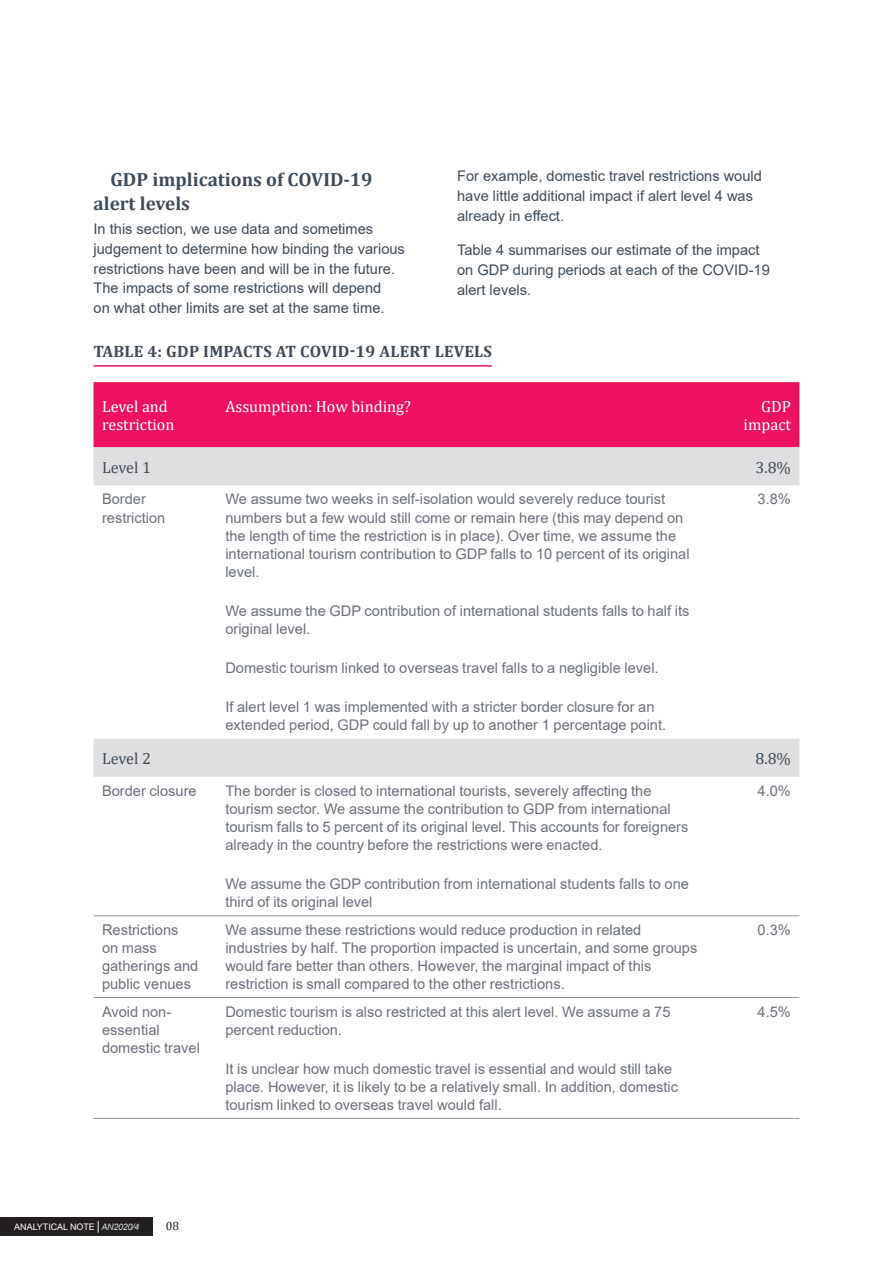
<style>
.page{position:relative;width:893px;height:1263px;background:#fff}
.page>*{position:absolute;margin:0;border:0;box-sizing:border-box;transform-origin:0 0}
.Subhead_1_no_span{font:700 19.2px/24px "Cambria";color:#3d4b58}
.Graph_heading{font:700 16.5px "Cambria";letter-spacing:.015em;color:#3d4b58}
.TAble_head{font:16.2px/18.6px "Cambria";color:#fff}
.Table_subhead{font:16.2px "Cambria";letter-spacing:-.005em;color:#3d4b58}
.table_copy{font:14.7px/18px "Arial";color:#6a6f7b}
.body_copy{font:14.7px/19.8px "Arial";color:#3d4b58}
.t1{font:12px "Cambria Math";color:#231f20}
.t2{font:9px "Arial";letter-spacing:-.005em;color:#fff}
.s1{font-size:12px}
.s2{font-style:italic;color:#dadcdd}
</style>
<div class="page">
<div style="left:0;top:1218px;width:153px;height:18px;background:#231f20"></div>
<hr style="left:94px;top:365px;width:398px;height:2px;background:#ed1160">
<div style="left:94px;top:382px;width:705px;height:65px;background:#ed1160"></div>
<svg style="left:94px;top:447px;width:705px;height:330px"></svg>
<hr style="left:94px;top:1118px;width:123px;height:1px;background:#8b8d98">
<hr style="left:217px;top:1118px;width:489px;height:1px;background:#8b8d98">
<hr style="left:706px;top:1118px;width:93px;height:1px;background:#8b8d98">
<hr style="left:94px;top:997px;width:123px;height:1px;background:#8b8d98">
<hr style="left:217px;top:997px;width:489px;height:1px;background:#8b8d98">
<hr style="left:706px;top:997px;width:93px;height:1px;background:#8b8d98">
<hr style="left:94px;top:915px;width:123px;height:1px;background:#8b8d98">
<hr style="left:217px;top:915px;width:489px;height:1px;background:#8b8d98">
<hr style="left:706px;top:915px;width:93px;height:1px;background:#8b8d98">
<p class="Subhead_1_no_span" style="left:94px;top:166px;width:281px;text-indent:17px">GDP implications of COVID-19 alert levels</p>
<p class="body_copy" style="left:94px;top:219px;width:313px">In this section, we use data and sometimes judgement to determine how binding the various restrictions have been and will be in the future.<br>The impacts of some restrictions will depend<br>on what other limits are set at the same time.</p>
<p class="body_copy" style="left:457px;top:166px;width:306px">For example, domestic travel restrictions would have little additional impact if alert level 4 was already in effect.</p>
<p class="body_copy" style="left:457px;top:240px;width:314px">Table 4 summarises our estimate of the impact on GDP during periods at each of the COVID-19 alert levels.</p>
<p class="Graph_heading" style="left:94px;top:339px;width:400px">TABLE 4: GDP IMPACTS AT COVID-19 ALERT LEVELS</p>
<p class="TAble_head" style="left:102px;top:397px;width:74px">Level and restriction</p>
<p class="TAble_head" style="left:225px;top:397px;width:187px">Assumption: How binding?</p>
<p class="TAble_head" style="left:744px;top:397px;width:49px;text-align:right">GDP impact</p>
<p class="Table_subhead" style="left:102px;top:457px;width:50px">Level 1</p>
<p class="Table_subhead" style="left:755px;top:457px;width:37px">3.8%</p>
<p class="table_copy" style="left:102px;top:490px;width:65px">Border restriction</p>
<p class="table_copy" style="left:225px;top:490px;width:466px">We assume two weeks in self-isolation would severely reduce tourist numbers but a few would still come or remain here (this may depend on the length of time the restriction is in place). Over time, we assume the international tourism contribution to GDP falls to 10 percent of its original level.</p>
<p class="table_copy" style="left:225px;top:601px;width:466px">We assume the GDP contribution of international students falls to half its original level.</p>
<p class="table_copy" style="left:225px;top:659px;width:435px">Domestic tourism linked to overseas travel falls to a negligible level.</p>
<p class="table_copy" style="left:225px;top:698px;width:442px">If alert level 1 was implemented with a stricter border closure for an extended period, GDP could fall by up to another 1 percentage point.</p>
<p class="table_copy" style="left:758px;top:490px;width:35px">3.8%</p>
<p class="Table_subhead" style="left:102px;top:749px;width:50px">Level 2</p>
<p class="Table_subhead" style="left:755px;top:749px;width:37px">8.8%</p>
<p class="table_copy" style="left:102px;top:782px;width:96px">Border closure</p>
<p class="table_copy" style="left:225px;top:782px;width:465px">The border is closed to international tourists, severely affecting the tourism sector. We assume the contribution to GDP from international tourism falls to 5 percent of its original level. This accounts for foreigners already in the country before the restrictions were enacted.</p>
<p class="table_copy" style="left:225px;top:875px;width:465px">We assume the GDP contribution from international students falls to one third of its original level</p>
<p class="table_copy" style="left:758px;top:782px;width:35px">4.0%</p>
<p class="table_copy" style="left:102px;top:921px;width:98px">Restrictions<br>on mass gatherings and public venues</p>
<p class="table_copy" style="left:225px;top:921px;width:473px">We assume these restrictions would reduce production in related industries by half. The proportion impacted is uncertain, and some groups would fare better than others. However, the marginal impact of this restriction is small compared to the other restrictions.</p>
<p class="table_copy" style="left:758px;top:921px;width:35px">0.3%</p>
<p class="table_copy" style="left:102px;top:1002px;width:99px">Avoid non&shy;essential domestic travel</p>
<p class="table_copy" style="left:225px;top:1002px;width:447px">Domestic tourism is also restricted at this alert level. We assume a 75 percent reduction.</p>
<p class="table_copy" style="left:225px;top:1059px;width:454px">It is unclear how much domestic travel is essential and would still take place. However, it is likely to be a relatively small. In addition, domestic tourism linked to overseas travel would fall.</p>
<p class="table_copy" style="left:758px;top:1002px;width:35px">4.5%</p>
<p class="t2" style="left:14px;top:1221px;width:126px">ANALYTICAL NOTE <span class="s1">|</span> <span class="s2">AN2020/4</span></p>
<p class="t1" style="left:166px;top:1219px;width:15px">08</p>
</div>
